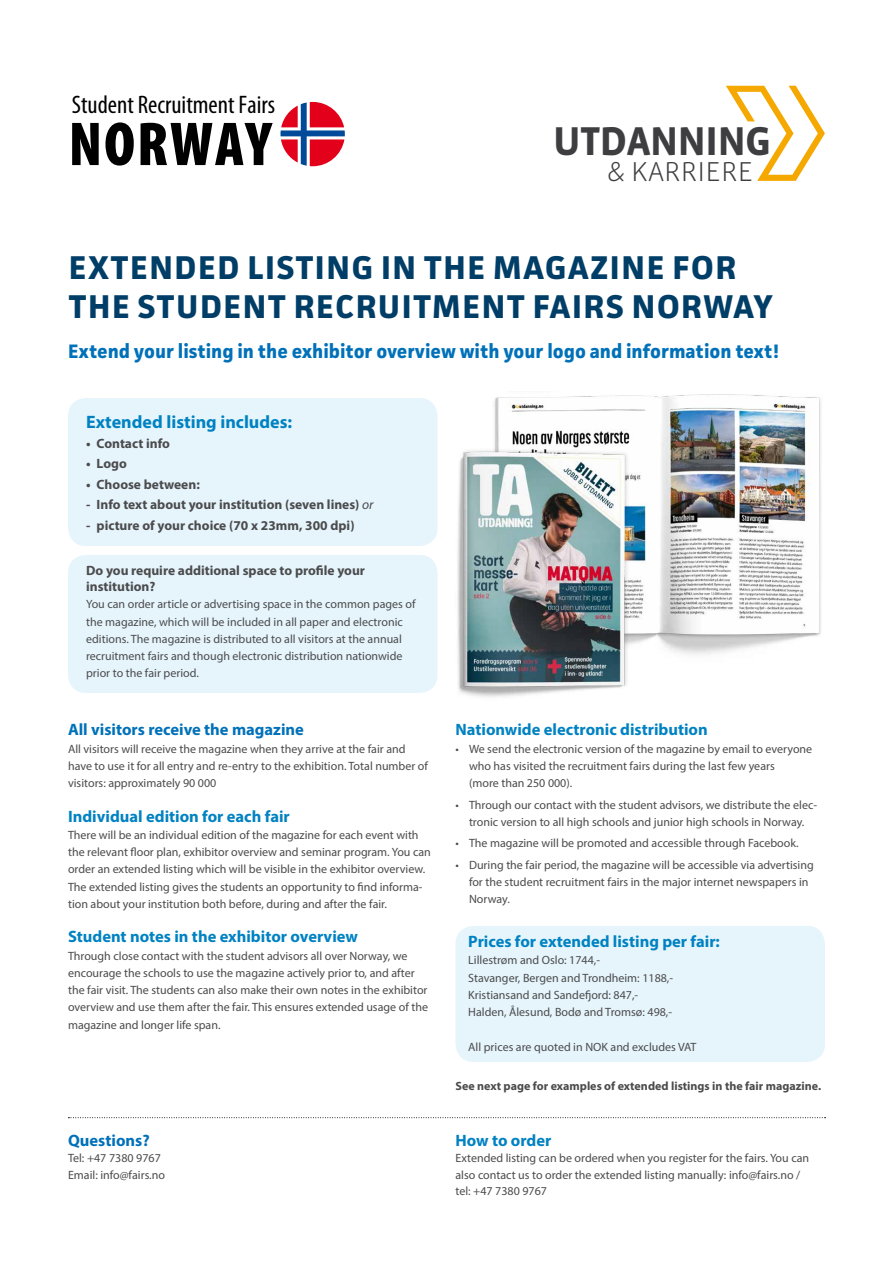
<style>
.page{position:relative;width:893px;height:1263px;background:#fff}
.page>*{position:absolute;margin:0;border:0;box-sizing:border-box;transform-origin:0 0}
.t1{font:900 condensed 62.55px "Myriad Pro";letter-spacing:.03em;color:#000}
.t2{font:700 41.1px "Vista Sans OTCE";letter-spacing:-.025em;color:#3e3d40}
.t3{font:700 33px/39.6px "Facit";letter-spacing:.05em;color:#003e67}
.t4{font:300 27.9px "Vista Sans OTCE";letter-spacing:.01em;color:#3e3d40}
.t5{font:condensed 25.5px "Myriad Pro";color:#000}
.t6{font:700 19.5px "Facit";color:#0071b9}
.t7{font:700 18px "Myriad Pro";color:#0082c2}
.t8{font:700 16.5px "Myriad Pro";color:#0082c2}
.t9{font:700 16.5px "Myriad Pro";color:#0071b9}
.t10{font:700 13.5px/16.2px "Myriad Pro";color:#4b4b4d}
.t11{font:12px/17.2px "Myriad Pro";color:#4b4b4d}
.t12{font:700 12px "Myriad Pro";color:#4b4b4d}
.s1{font-weight:400;font-style:italic}
</style>
<div class="page">
<img style="left:494px;top:394px;width:327px;height:260px">
<div style="left:455px;top:926px;width:370px;height:136px;background:#e6f5fc;border-radius:18px"></div>
<div style="left:68px;top:398px;width:369px;height:148px;background:#e6f5fc;border-radius:18px"></div>
<div style="left:68px;top:555px;width:369px;height:138px;background:#e6f5fc;border-radius:18px"></div>
<svg style="left:68px;top:1117px;width:758px;height:1px"></svg>
<svg style="left:280px;top:102px;width:65px;height:64px"></svg>
<svg style="left:726px;top:86px;width:99px;height:95px"></svg>
<img style="left:457px;top:444px;width:172px;height:253px">
<h3 class="t5" style="left:72px;top:89px;width:205px">Student Recruitment Fairs</h3>
<h1 class="t1" style="left:69px;top:104px;width:204px">NORWAY</h1>
<h2 class="t2" style="left:553px;top:117px;width:220px">UTDANNING</h2>
<h3 class="t4" style="left:607px;top:155px;width:148px">&amp; KARRIERE</h3>
<h3 class="t3" style="left:69px;top:247px;width:705px">EXTENDED LISTING IN THE MAGAZINE FOR<br>THE STUDENT RECRUITMENT FAIRS NORWAY</h3>
<h3 class="t6" style="left:68px;top:339px;width:712px">Extend your listing in the exhibitor overview with your logo and information text!</h3>
<h3 class="t7" style="left:86px;top:410px;width:208px">Extended listing includes:</h3>
<p class="t10" style="left:86px;top:435px;width:85px">• Contact info</p>
<p class="t10" style="left:86px;top:455px;width:42px">• Logo</p>
<p class="t10" style="left:86px;top:476px;width:115px">• Choose between:</p>
<p class="t10" style="left:86px;top:496px;width:289px">- Info text about your institution (seven lines) <span class="s1">or</span></p>
<p class="t10" style="left:86px;top:517px;width:270px">- picture of your choice (70 x 23mm, 300 dpi)</p>
<p class="t10" style="left:86px;top:562px;width:280px">Do you require additional space to profile your institution?</p>
<p class="t11" style="left:86px;top:595px;width:331px">You can order article or advertising space in the common pages of the magazine, which will be included in all paper and electronic editions. The magazine is distributed to all visitors at the annual recruitment fairs and though electronic distribution nationwide prior to the fair period.</p>
<h3 class="t9" style="left:68px;top:719px;width:237px">All visitors receive the magazine</h3>
<p class="t11" style="left:68px;top:740px;width:361px">All visitors will receive the magazine when they arrive at the fair and have to use it for all entry and re-entry to the exhibition. Total number of visitors: approximately 90 000</p>
<h3 class="t8" style="left:68px;top:805px;width:223px">Individual edition for each fair</h3>
<p class="t11" style="left:68px;top:826px;width:364px">There will be an individual edition of the magazine for each event with the relevant floor plan, exhibitor overview and seminar program. You can order an extended listing which will be visible in the exhibitor overview.<br>The extended listing gives the students an opportunity to find informa&shy;tion about your institution both before, during and after the fair.</p>
<h3 class="t8" style="left:68px;top:926px;width:291px">Student notes in the exhibitor overview</h3>
<p class="t11" style="left:68px;top:947px;width:361px">Through close contact with the student advisors all over Norway, we encourage the schools to use the magazine actively prior to, and after the fair visit. The students can also make their own notes in the exhibitor overview and use them after the fair. This ensures extended usage of the magazine and longer life span.</p>
<h3 class="t9" style="left:68px;top:1129px;width:83px">Questions?</h3>
<p class="t11" style="left:68px;top:1150px;width:98px;line-height:16.5px">Tel: +47 7380 9767<br>Email: info@fairs.no</p>
<h3 class="t8" style="left:455px;top:719px;width:254px">Nationwide electronic distribution</h3>
<p class="t11" style="left:469px;top:740px;width:345px;text-indent:-14px">• We send the electronic version of the magazine by email to everyone who has visited the recruitment fairs during the last few years<br>(more than 250 000).</p>
<p class="t11" style="left:455px;top:796px;width:363px;text-align:center">• Through our contact with the student advisors, we distribute the elec&shy;tronic version to all high schools and junior high schools in Norway.</p>
<p class="t11" style="left:455px;top:834px;width:345px">• The magazine will be promoted and accessible through Facebook.</p>
<p class="t11" style="left:469px;top:856px;width:346px;text-indent:-14px">• During the fair period, the magazine will be accessible via advertising for the student recruitment fairs in the major internet newspapers in<br>Norway.</p>
<h3 class="t8" style="left:468px;top:931px;width:253px">Prices for extended listing per fair:</h3>
<p class="t11" style="left:468px;top:951px;width:206px">Lillestrøm and Oslo: 1744,-<br>Stavanger, Bergen and Trondheim: 1188,- Kristiansand and Sandefjord: 847,- Halden, Ålesund, Bodø and Tromsø: 498,-</p>
<p class="t11" style="left:468px;top:1038px;width:230px">All prices are quoted in NOK and excludes VAT</p>
<p class="t12" style="left:455px;top:1078px;width:367px">See next page for examples of extended listings in the fair magazine.</p>
<h3 class="t8" style="left:455px;top:1129px;width:97px">How to order</h3>
<p class="t11" style="left:455px;top:1150px;width:355px;line-height:16.5px">Extended listing can be ordered when you register for the fairs. You can also contact us to order the extended listing manually: info@fairs.no / tel: +47 7380 9767</p>
</div>
